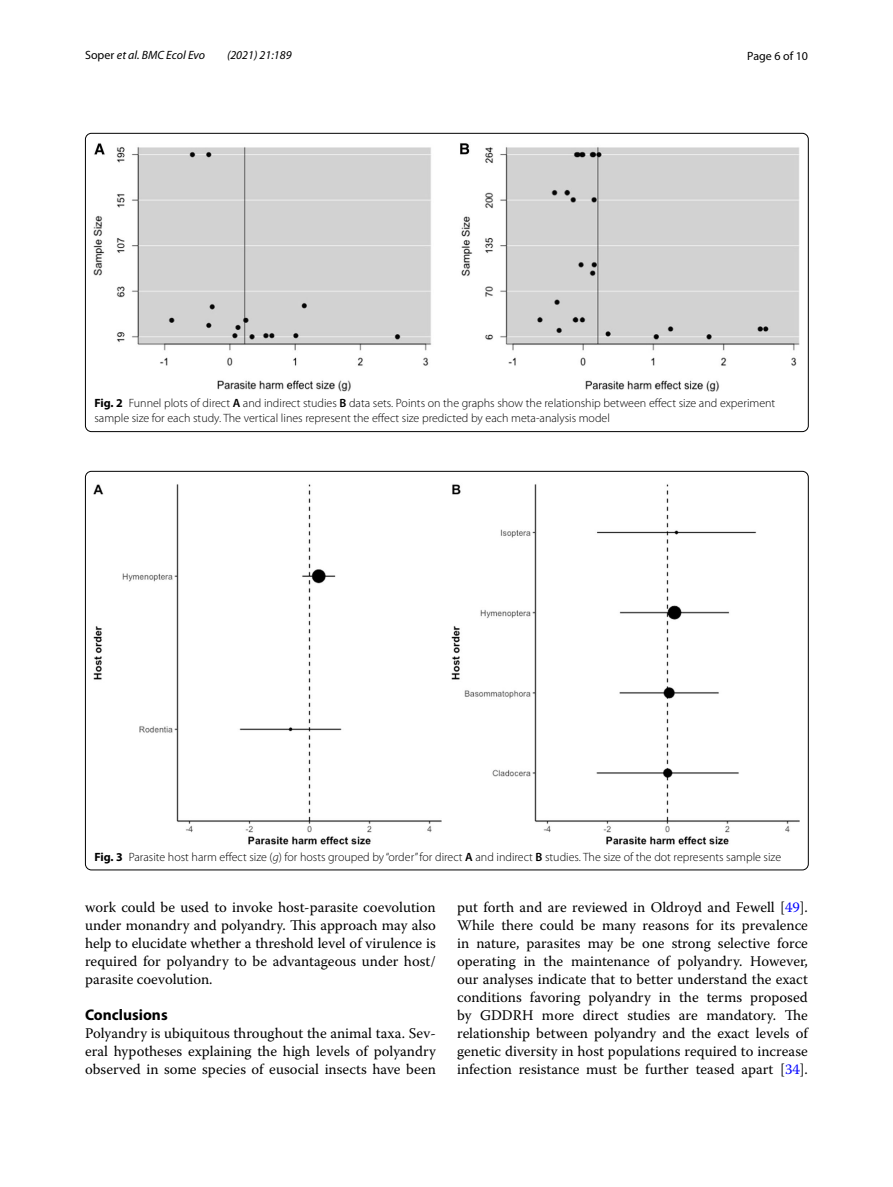
<style>
.page{position:relative;width:893px;height:1187px;background:#fff}
.page>*{position:absolute;margin:0;border:0;box-sizing:border-box;transform-origin:0 0}
.t1{font:700 15.45px "Myriad Pro";color:#000}
.t2{font:14.7px/18px "Warnock Pro";color:#000;text-align:justify}
.t3{font:300 12px/15px "Myriad Pro";color:#000}
.t4{font:italic 12px "Myriad Pro";color:#000}
.t5{font:12px "Myriad Pro";color:#000}
.s1{font-style:normal}
.s2{font-weight:700}
.s3{font-weight:600}
.s4{font-style:italic}
.s5{color:#00f}
</style>
<div class="page">
<img style="left:94px;top:143px;width:706px;height:249px">
<img style="left:94px;top:484px;width:706px;height:361px">
<p class="t4" style="left:85px;top:48px;width:122px"><span class="s1">Soper</span> et al. BMC Ecol Evo</p>
<p class="t4" style="left:227px;top:48px;width:66px">(2021) 21:189</p>
<p class="t5" style="left:747px;top:48px;width:62px">Page 6 of 10</p>
<p class="t3" style="left:94px;top:396px;width:682px"><span class="s2">Fig. 2</span> Funnel plots of direct <span class="s3">A</span> and indirect studies <span class="s3">B</span> data sets. Points on the graphs show the relationship between effect size and experiment sample size for each study. The vertical lines represent the effect size predicted by each meta-analysis model</p>
<p class="t3" style="left:94px;top:849px;width:688px"><span class="s2">Fig. 3</span> Parasite host harm effect size (<span class="s4">g</span>) for hosts grouped by “order” for direct <span class="s3">A</span> and indirect <span class="s3">B</span> studies. The size of the dot represents sample size</p>
<p class="t2" style="left:85px;top:898px;width:352px">work could be used to invoke host-parasite coevolution under monandry and polyandry. This approach may also help to elucidate whether a threshold level of virulence is required for polyandry to be advantageous under host/ parasite coevolution.</p>
<p class="t1" style="left:85px;top:1005px;width:84px">Conclusions</p>
<p class="t2" style="left:85px;top:1024px;width:352px">Polyandry is ubiquitous throughout the animal taxa. Sev&shy;eral hypotheses explaining the high levels of polyandry observed in some species of eusocial insects have been</p>
<p class="t2" style="left:457px;top:898px;width:352px">put forth and are reviewed in Oldroyd and Fewell [<span class="s5">49</span>].<br>While there could be many reasons for its prevalence in nature, parasites may be one strong selective force operating in the maintenance of polyandry. However, our analyses indicate that to better understand the exact conditions favoring polyandry in the terms proposed by GDDRH more direct studies are mandatory. The relationship between polyandry and the exact levels of genetic diversity in host populations required to increase infection resistance must be further teased apart [<span class="s5">34</span>].</p>
</div>
